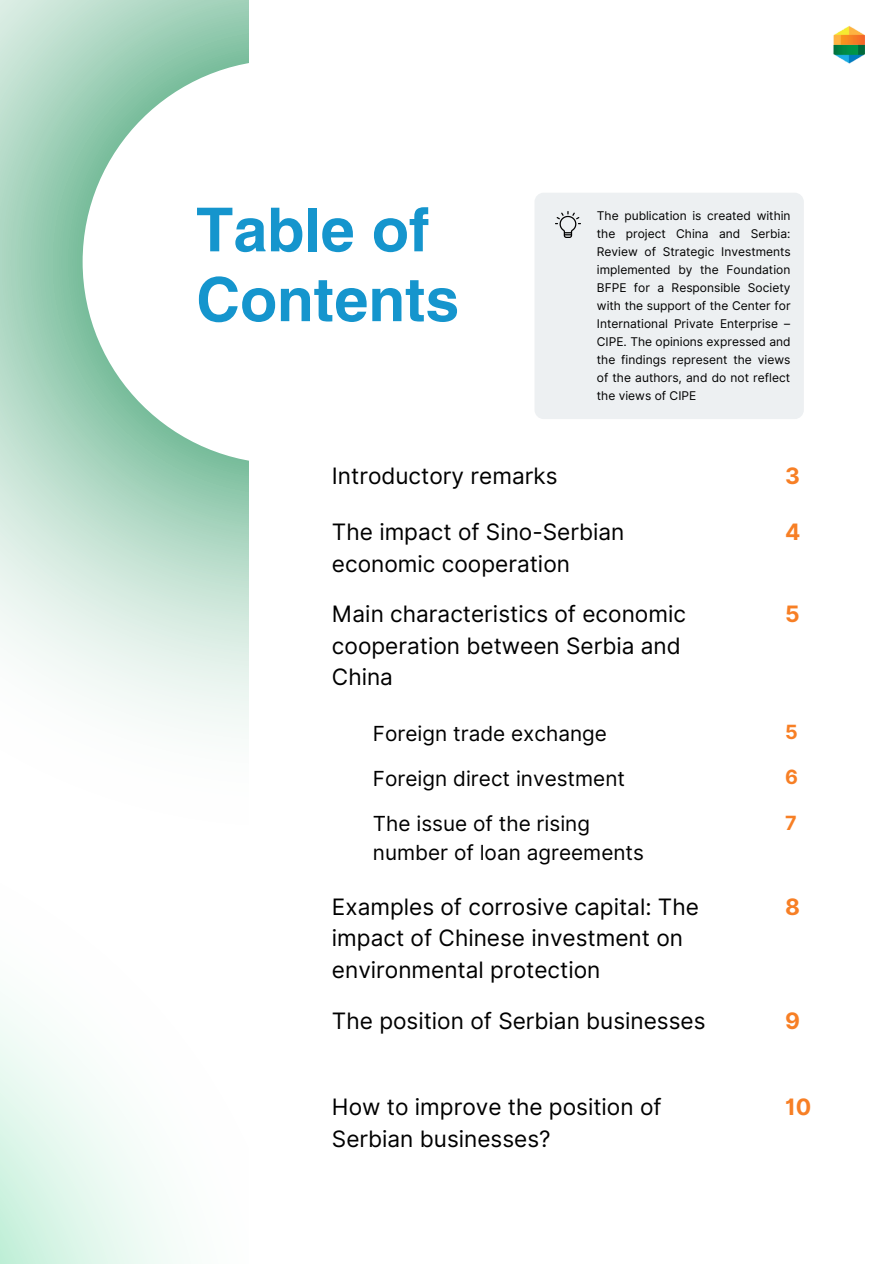
<style>
.page{position:relative;width:894px;height:1264px;background:#fff}
.page>*{position:absolute;margin:0;border:0;box-sizing:border-box;transform-origin:0 0}
.t1{font:700 60px "Helios";color:#1595cd}
.t2{font:22.65px/31.5px "Inter";color:#000}
.t3{font:700 22.65px "Inter";color:#f77f25}
.t4{font:20.7px/28.3px "Inter";color:#000}
.t5{font:700 19.65px "Inter";color:#f77f25}
.t6{font:12px/18px "Inter";color:#000;text-align:justify}
</style>
<div class="page">
<svg style="left:0;top:0;width:249px;height:730px"></svg>
<svg style="left:0;top:1008px;width:177px;height:255px;fill:#f0fbf6"></svg>
<div style="left:534px;top:193px;width:269px;height:226px;background:#edf0f2;border-radius:9px"></div>
<img style="left:555px;top:211px;width:25px;height:26px">
<img style="left:833px;top:25px;width:31px;height:39px">
<p class="t1" style="left:196px;top:192px;width:234px">Table of</p>
<p class="t1" style="left:196px;top:261px;width:264px">Contents</p>
<p class="t6" style="left:596px;top:207px;width:195px">The publication is created within the project China and Serbia:<br>Review of Strategic Investments implemented by the Foundation BFPE for a Responsible Society with the support of the Center for International Private Enterprise – CIPE. The opinions expressed and the findings represent the views of the authors, and do not reflect the views of CIPE</p>
<p class="t2" style="left:332px;top:460px;width:227px">Introductory remarks</p>
<p class="t2" style="left:332px;top:516px;width:294px">The impact of Sino-Serbian economic cooperation</p>
<p class="t2" style="left:332px;top:598px;width:355px">Main characteristics of economic cooperation between Serbia and<br>China</p>
<p class="t4" style="left:373px;top:718px;width:235px">Foreign trade exchange</p>
<p class="t4" style="left:373px;top:764px;width:253px">Foreign direct investment</p>
<p class="t4" style="left:373px;top:809px;width:272px">The issue of the rising number of loan agreements</p>
<p class="t2" style="left:332px;top:890px;width:368px">Examples of corrosive capital: The impact of Chinese investment on environmental protection</p>
<p class="t2" style="left:332px;top:1004px;width:375px">The position of Serbian businesses</p>
<p class="t2" style="left:332px;top:1090px;width:331px">How to improve the position of<br>Serbian businesses?</p>
<p class="t3" style="left:784px;top:462px;width:16px">3</p>
<p class="t3" style="left:784px;top:518px;width:17px">4</p>
<p class="t3" style="left:784px;top:600px;width:16px">5</p>
<p class="t5" style="left:784px;top:720px;width:14px">5</p>
<p class="t5" style="left:784px;top:765px;width:14px">6</p>
<p class="t5" style="left:784px;top:811px;width:13px">7</p>
<p class="t3" style="left:784px;top:892px;width:16px">8</p>
<p class="t3" style="left:784px;top:1006px;width:16px">9</p>
<p class="t3" style="left:784px;top:1093px;width:28px">10</p>
</div>
